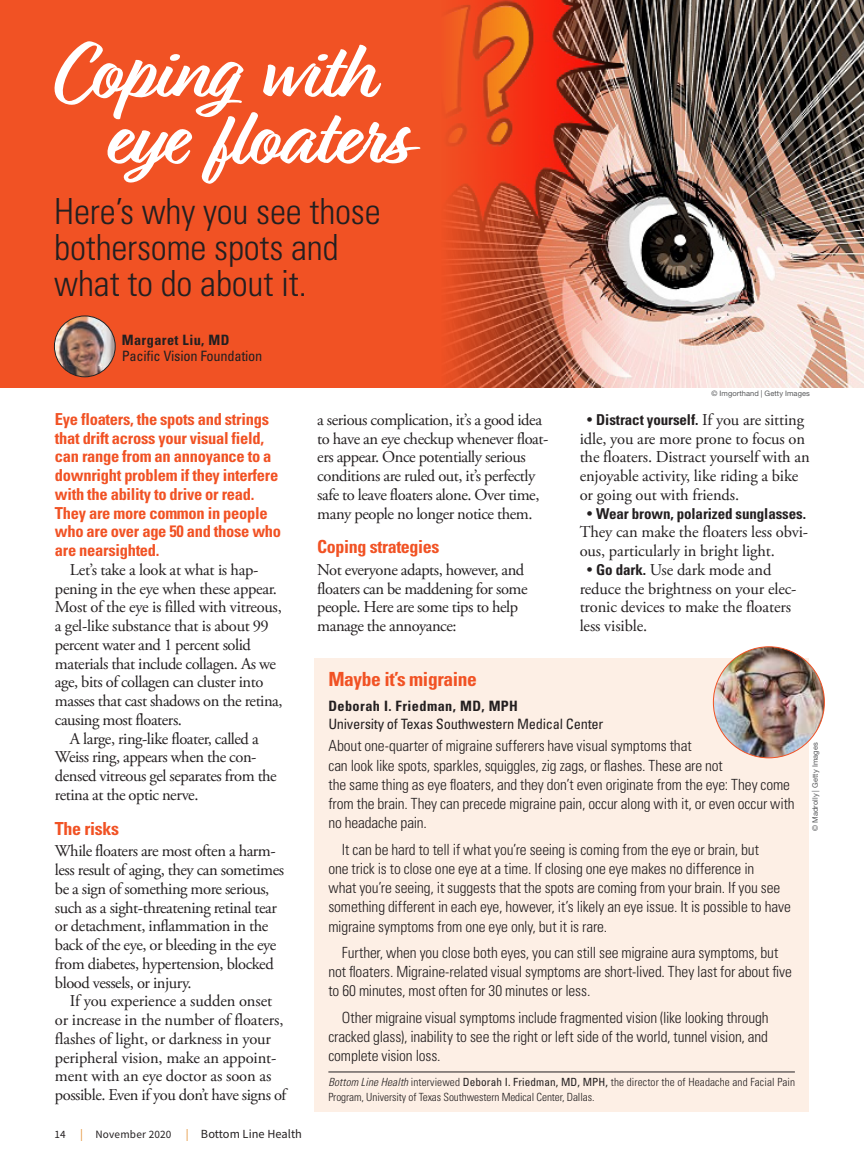
<style>
.page{position:relative;width:864px;height:1175px;background:#fff}
.page>*{position:absolute;margin:0;border:0;box-sizing:border-box;transform-origin:0 0}
.t1{font:700 84px/66px "Relation";letter-spacing:-.02em;color:#fff;text-align:center}
.t2{font:300 condensed 36px/36px "Univers LT Std";letter-spacing:-.005em;color:#231f20}
.t3{font:700 condensed 19.5px "Univers LT Std";letter-spacing:-.02em;color:#f15224}
.t4{font:700 condensed 18px "Univers LT Std";letter-spacing:-.02em;color:#f15224}
.t5{font:16.5px/18.8px "Adobe Garamond Pro";letter-spacing:-.025em;color:#231f20}
.t6{font:700 condensed 16.5px/18.8px "Univers LT Std";letter-spacing:-.015em;color:#f15224}
.t7{font:16.5px/18.8px "Adobe Garamond Pro";letter-spacing:-.005em;color:#231f20}
.t8{font:300 condensed 15.3px/19.2px "Univers LT Std";letter-spacing:-.01em;color:#231f20}
.t9{font:700 condensed 15px "Univers LT Std";letter-spacing:-.005em;color:#231f20}
.t10{font:condensed 14.25px "Univers LT Std";letter-spacing:-.01em;color:#231f20}
.t11{font:700 condensed 14.25px "Univers LT Std";letter-spacing:.03em;color:#231f20}
.t12{font:12.3px "Source Sans Pro";letter-spacing:.005em;color:#231f20}
.t13{font:300 condensed 11.25px/14.7px "Univers LT Std";letter-spacing:-.005em;color:#231f20}
.t14{font:7.5px "Helvetica Neue LT Std";letter-spacing:.01em;color:#57585a}
.s1{font-size:11.25px}
.s2{font-size:12px;color:#e28c2c}
.s3{font-family:"Adobe Garamond Pro";font-weight:400;font-stretch:normal;font-size:16.5px}
.s4{font-family:"Univers LT Std";font-weight:700;font-stretch:condensed;font-size:15px}
.s5{font-style:italic}
.s6{font-weight:400}
</style>
<div class="page">
<div style="left:0;top:0;width:864px;height:387px;background:#f15224"></div>
<img style="left:448px;top:0;width:416px;height:387px">
<img style="left:54px;top:316px;width:61px;height:61px;border-radius:30px">
<div style="left:54px;top:316px;width:61px;height:61px;border:1px solid #231f20;border-radius:50%"></div>
<div style="left:315px;top:658px;width:494px;height:453px;background:#fdefe5"></div>
<hr style="left:328px;top:1071px;width:467px;height:1px;background:#231f20">
<img style="left:713px;top:647px;width:111px;height:111px;border-radius:55px">
<h1 class="t1" style="left:54px;top:41px;width:354px">Coping with eye floaters</h1>
<h2 class="t2" style="left:54px;top:193px;width:328px">Here’s why you see those bothersome spots and what to do about it.</h2>
<p class="t11" style="left:122px;top:331px;width:109px">Margaret Liu, MD</p>
<p class="t10" style="left:122px;top:347px;width:142px">Pacific Vision Foundation</p>
<p class="t6" style="left:55px;top:409px;width:228px">Eye floaters, the spots and strings that drift across your visual field, can range from an annoyance to a downright problem if they interfere with the ability to drive or read.<br>They are more common in people who are over age 50 and those who are nearsighted.</p>
<p class="t5" style="left:55px;top:561px;width:229px;text-indent:15px">Let’s take a look at what is hap&shy;pening in the eye when these appear.<br>Most of the eye is filled with vitreous, a gel-like substance that is about 99 percent water and 1 percent solid materials that include collagen. As we age, bits of collagen can cluster into masses that cast shadows on the retina, causing most floaters.</p>
<p class="t5" style="left:55px;top:729px;width:223px;text-indent:15px">A large, ring-like floater, called a Weiss ring, appears when the con&shy;densed vitreous gel separates from the retina at the optic nerve.</p>
<p class="t4" style="left:55px;top:817px;width:66px">The risks</p>
<p class="t5" style="left:55px;top:842px;width:231px">While floaters are most often a harm&shy;less result of aging, they can sometimes be a sign of something more serious, such as a sight-threatening retinal tear or detachment, inflammation in the back of the eye, or bleeding in the eye from diabetes, hypertension, blocked blood vessels, or injury.</p>
<p class="t5" style="left:55px;top:992px;width:233px;text-indent:15px">If you experience a sudden onset or increase in the number of floaters, flashes of light, or darkness in your peripheral vision, make an appoint&shy;ment with an eye doctor as soon as possible. Even if you don’t have signs of</p>
<p class="t12" style="left:55px;top:1125px;width:249px"><span class="s1">14</span> <span class="s2">|</span> <span class="s1">November 2020</span> <span class="s2">|</span> Bottom Line Health</p>
<p class="t5" style="left:317px;top:411px;width:233px">a serious complication, it’s a good idea to have an eye checkup whenever float&shy;ers appear. Once potentially serious conditions are ruled out, it’s perfectly safe to leave floaters alone. Over time, many people no longer notice them.</p>
<p class="t4" style="left:317px;top:535px;width:124px">Coping strategies</p>
<p class="t5" style="left:317px;top:561px;width:212px">Not everyone adapts, however, and floaters can be maddening for some people. Here are some tips to help manage the annoyance:</p>
<p class="t14" style="left:712px;top:389px;width:100px">© Imgorthand | Getty Images</p>
<p class="t9" style="left:586px;top:410px;width:219px"><span class="s3">•</span> Distract yourself. <span class="s3">If you are sitting</span></p>
<p class="t5" style="left:580px;top:429px;width:232px">idle, you are more prone to focus on the floaters. Distract yourself with an enjoyable activity, like riding a bike or going out with friends.</p>
<p class="t9" style="left:586px;top:504px;width:221px"><span class="s3">•</span> Wear brown, polarized sunglasses.</p>
<p class="t7" style="left:580px;top:523px;width:230px">They can make the floaters less obvi&shy;ous, particularly in bright light.</p>
<p class="t7" style="left:580px;top:561px;width:218px;text-indent:7px">• <span class="s4">Go dark.</span> Use dark mode and reduce the brightness on your elec&shy;tronic devices to make the floaters less visible.</p>
<p class="t3" style="left:328px;top:667px;width:150px">Maybe it’s migraine</p>
<p class="t11" style="left:328px;top:697px;width:191px">Deborah I. Friedman, MD, MPH</p>
<p class="t10" style="left:328px;top:714px;width:277px">University of Texas Southwestern Medical Center</p>
<p class="t8" style="left:328px;top:736px;width:468px">About one-quarter of migraine sufferers have visual symptoms that<br>can look like spots, sparkles, squiggles, zig zags, or flashes. These are not<br>the same thing as eye floaters, and they don’t even originate from the eye: They come from the brain. They can precede migraine pain, occur along with it, or even occur with no headache pain.</p>
<p class="t8" style="left:328px;top:839px;width:464px;text-indent:13px">It can be hard to tell if what you’re seeing is coming from the eye or brain, but<br>one trick is to close one eye at a time. If closing one eye makes no difference in<br>what you’re seeing, it suggests that the spots are coming from your brain. If you see something different in each eye, however, it’s likely an eye issue. It is possible to have migraine symptoms from one eye only, but it is rare.</p>
<p class="t8" style="left:328px;top:943px;width:465px;text-indent:13px">Further, when you close both eyes, you can still see migraine aura symptoms, but not floaters. Migraine-related visual symptoms are short-lived. They last for about five to 60 minutes, most often for 30 minutes or less.</p>
<p class="t8" style="left:328px;top:1007px;width:442px;text-align:justify;text-indent:13px">Other migraine visual symptoms include fragmented vision (like looking through cracked glass), inability to see the right or left side of the world, tunnel vision, and complete vision loss.</p>
<p class="t13" style="left:328px;top:1075px;width:468px"><span class="s5">Bottom Line Health</span> interviewed <span class="s6">Deborah I. Friedman, MD, MPH,</span> the director the of Headache and Facial Pain<br>Program, University of Texas Southwestern Medical Center, Dallas.</p>
<p class="t14" style="left:811px;top:831px;width:90px;rotate:-90deg">© Madrolly | Getty Images</p>
</div>
